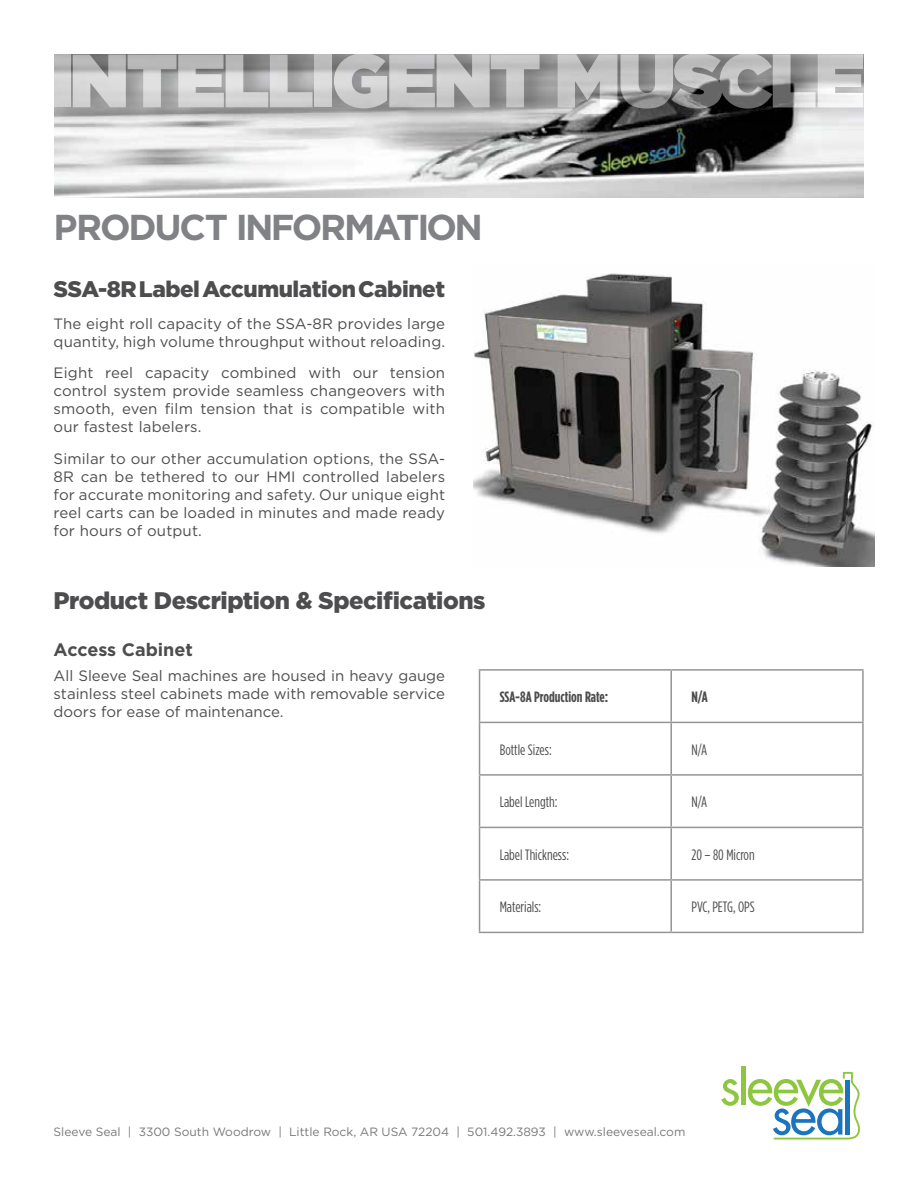
<style>
.page{position:relative;width:918px;height:1188px;background:#fff}
.page>*{position:absolute;margin:0;border:0;box-sizing:border-box;transform-origin:0 0}
.t1{font:700 36px "Gotham";letter-spacing:-.06em;color:#808285}
.t2{font:900 24px "Gotham";letter-spacing:-.02em;color:#4d4d4f}
.t3{font:900 22.5px "Gotham";letter-spacing:-.02em;color:#4d4d4f}
.t4{font:700 18px "Gotham";color:#4d4d4f}
.t5{font:15px/18px "Gotham";letter-spacing:.01em;color:#4d4d4f;text-align:justify}
.t6{font:15px "Gotham Condensed";color:#4d4d4f}
.t7{font:700 15px "Gotham Condensed";color:#4d4d4f}
.t8{font:12px "Gotham";color:#77787b}
</style>
<div class="page">
<img style="left:473px;top:273px;width:401px;height:293px">
<img style="left:54px;top:127px;width:810px;height:70px">
<div style="left:46px;top:36px;width:847px;height:91px;background:#000;opacity:.75"></div>
<svg style="left:54px;top:55px;width:16px;height:52px"></svg>
<svg style="left:73px;top:55px;width:240px;height:52px;background:#bbb"></svg>
<svg style="left:314px;top:55px;width:18px;height:52px"></svg>
<svg style="left:334px;top:55px;width:206px;height:53px;background:#b6b6b7"></svg>
<svg style="left:558px;top:55px;width:305px;height:54px;background:#a5a5a5"></svg>
<div style="left:19px;top:37px;width:880px;height:17px;background:#fff"></div>
<div style="left:864px;top:54px;width:35px;height:143px;background:#fff"></div>
<div style="left:19px;top:54px;width:35px;height:143px;background:#fff"></div>
<hr style="left:479px;top:669px;width:192px;height:2px;background:#939598">
<hr style="left:479px;top:671px;width:1px;height:51px;background:#939598">
<hr style="left:671px;top:669px;width:193px;height:2px;background:#939598">
<hr style="left:670px;top:671px;width:2px;height:51px;background:#939598">
<hr style="left:862px;top:671px;width:2px;height:51px;background:#939598">
<hr style="left:479px;top:722px;width:192px;height:1px;background:#939598">
<hr style="left:479px;top:723px;width:1px;height:51px;background:#939598">
<hr style="left:671px;top:722px;width:193px;height:1px;background:#939598">
<hr style="left:670px;top:723px;width:2px;height:51px;background:#939598">
<hr style="left:862px;top:723px;width:2px;height:51px;background:#939598">
<hr style="left:479px;top:774px;width:192px;height:2px;background:#939598">
<hr style="left:479px;top:776px;width:1px;height:51px;background:#939598">
<hr style="left:671px;top:774px;width:193px;height:2px;background:#939598">
<hr style="left:670px;top:776px;width:2px;height:51px;background:#939598">
<hr style="left:862px;top:776px;width:2px;height:51px;background:#939598">
<hr style="left:479px;top:827px;width:192px;height:1px;background:#939598">
<hr style="left:479px;top:828px;width:1px;height:51px;background:#939598">
<hr style="left:671px;top:827px;width:193px;height:1px;background:#939598">
<hr style="left:670px;top:828px;width:2px;height:51px;background:#939598">
<hr style="left:862px;top:828px;width:2px;height:51px;background:#939598">
<hr style="left:479px;top:879px;width:192px;height:2px;background:#939598">
<hr style="left:479px;top:881px;width:1px;height:51px;background:#939598">
<hr style="left:671px;top:879px;width:193px;height:2px;background:#939598">
<hr style="left:670px;top:881px;width:2px;height:51px;background:#939598">
<hr style="left:862px;top:881px;width:2px;height:51px;background:#939598">
<hr style="left:479px;top:932px;width:192px;height:1px;background:#939598">
<hr style="left:671px;top:932px;width:193px;height:1px;background:#939598">
<svg style="left:721px;top:1079px;width:18px;height:27px"></svg>
<hr style="left:741px;top:1067px;width:4px;height:38px;background:#8dc63f">
<svg style="left:748px;top:1072px;width:112px;height:67px"></svg>
<h1 class="t1" style="left:54px;top:204px;width:431px">PRODUCT INFORMATION</h1>
<h3 class="t3" style="left:54px;top:274px;width:393px">SSA-8R Label Accumulation Cabinet</h3>
<p class="t5" style="left:54px;top:314px;width:393px">The eight roll capacity of the SSA-8R provides large quantity, high volume throughput without reloading.</p>
<p class="t5" style="left:54px;top:363px;width:393px">Eight reel capacity combined with our tension control system provide seamless changeovers with smooth, even film tension that is compatible with our fastest labelers.</p>
<p class="t5" style="left:54px;top:449px;width:393px">Similar to our other accumulation options, the SSA-8R can be tethered to our HMI controlled labelers for accurate monitoring and safety. Our unique eight reel carts can be loaded in minutes and made ready for hours of output.</p>
<h2 class="t2" style="left:54px;top:584px;width:433px">Product Description &amp; Specifications</h2>
<p class="t4" style="left:54px;top:638px;width:141px">Access Cabinet</p>
<p class="t5" style="left:54px;top:666px;width:393px">All Sleeve Seal machines are housed in heavy gauge stainless steel cabinets made with removable service doors for ease of maintenance.</p>
<p class="t7" style="left:500px;top:688px;width:110px">SSA-8A Production Rate:</p>
<p class="t7" style="left:691px;top:688px;width:18px">N/A</p>
<p class="t6" style="left:500px;top:741px;width:53px">Bottle Sizes:</p>
<p class="t6" style="left:691px;top:741px;width:17px">N/A</p>
<p class="t6" style="left:500px;top:793px;width:59px">Label Length:</p>
<p class="t6" style="left:691px;top:793px;width:17px">N/A</p>
<p class="t6" style="left:500px;top:846px;width:71px">Label Thickness:</p>
<p class="t6" style="left:691px;top:846px;width:65px">20 – 80 Micron</p>
<p class="t6" style="left:500px;top:898px;width:43px">Materials:</p>
<p class="t6" style="left:691px;top:898px;width:65px">PVC, PETG, OPS</p>
<p class="t8" style="left:54px;top:1124px;width:633px">Sleeve Seal | 3300 South Woodrow | Little Rock, AR USA 72204 | 501.492.3893 | www.sleeveseal.com</p>
</div>
